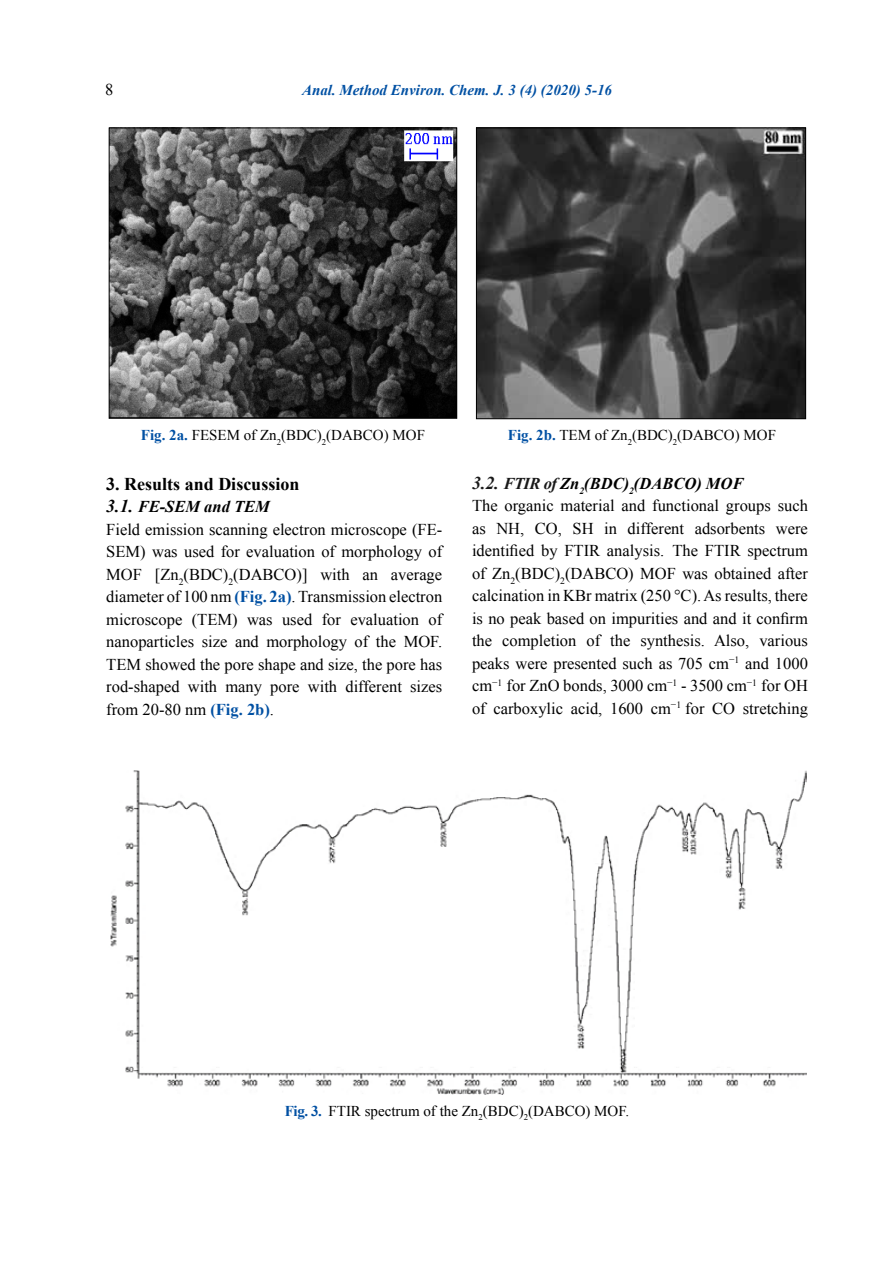
<style>
.page{position:relative;width:893px;height:1263px;background:#fff}
.page>*{position:absolute;margin:0;border:0;box-sizing:border-box;transform-origin:0 0}
.t1{font:700 18px "Times New Roman";color:#000}
.t2{font:16.5px/22.5px "Times New Roman";color:#000}
.t3{font:15px "Times New Roman";color:#000}
.t4{font:italic 700 15px "Times New Roman";color:#0050a3}
.s1{font-weight:700;color:#0050a3}
.s2{font-weight:700;font-style:italic;font-size:18px}
.s3{font-weight:700;font-style:italic}
.s4{font-weight:700;font-style:italic;font-size:18px;color:#191919}
.s5{font-weight:700;font-style:italic;color:#191919}
</style>
<div class="page">
<img style="left:478px;top:130px;width:326px;height:287px">
<div style="left:476px;top:128px;width:330px;height:291px;border:1px solid #000"></div>
<img style="left:111px;top:130px;width:344px;height:287px">
<div style="left:109px;top:128px;width:348px;height:291px;border:1px solid #000"></div>
<img style="left:110px;top:771px;width:696px;height:323px">
<p class="t2" style="left:105px;top:78px;width:10px">8</p>
<p class="t4" style="left:302px;top:79px;width:312px">Anal. Method Environ. Chem. J. 3 (4) (2020) 5-16</p>
<p class="t3" style="left:141px;top:424px;width:286px"><span class="s1">Fig. 2a.</span> FESEM of Zn<sub>2</sub>(BDC)<sub>2</sub>(DABCO) MOF</p>
<p class="t3" style="left:508px;top:424px;width:270px"><span class="s1">Fig. 2b.</span> TEM of Zn<sub>2</sub>(BDC)<sub>2</sub>(DABCO) MOF</p>
<p class="t1" style="left:106px;top:471px;width:195px">3. Results and Discussion</p>
<p class="t2" style="left:106px;top:495px;width:337px"><span class="s2">3.1.</span> <span class="s3">FE-SEM and TEM<br></span>Field emission scanning electron microscope (FE-SEM) was used for evaluation of morphology of MOF [Zn<sub>2</sub>(BDC)<sub>2</sub>(DABCO)] with an average diameter of 100 nm <span class="s1">(Fig. 2a)</span>. Transmission electron microscope (TEM) was used for evaluation of nanoparticles size and morphology of the MOF.<br>TEM showed the pore shape and size, the pore has rod-shaped with many pore with different sizes from 20-80 nm <span class="s1">(Fig. 2b)</span>.</p>
<p class="t2" style="left:472px;top:471px;width:337px"><span class="s4">3.2.</span> <span class="s5">FTIR of</span> <span class="s3">Zn</span><sub>2</sub><span class="s3">(BDC)</span><sub>2</sub><span class="s3">(DABCO) MOF<br></span>The organic material and functional groups such as NH, CO, SH in different adsorbents were identified by FTIR analysis. The FTIR spectrum of Zn<sub>2</sub>(BDC)<sub>2</sub>(DABCO) MOF was obtained after calcination in KBr matrix (250 °C). As results, there is no peak based on impurities and and it confirm the completion of the synthesis. Also, various peaks were presented such as 705 cm<sup>−1</sup> and 1000 cm<sup>−1</sup> for ZnO bonds, 3000 cm<sup>−1</sup> - 3500 cm<sup>−1</sup> for OH of carboxylic acid, 1600 cm<sup>−1</sup> for CO stretching</p>
<p class="t3" style="left:285px;top:1100px;width:346px"><span class="s1">Fig. 3.</span> FTIR spectrum of the Zn<sub>2</sub>(BDC)<sub>2</sub>(DABCO) MOF.</p>
</div>
